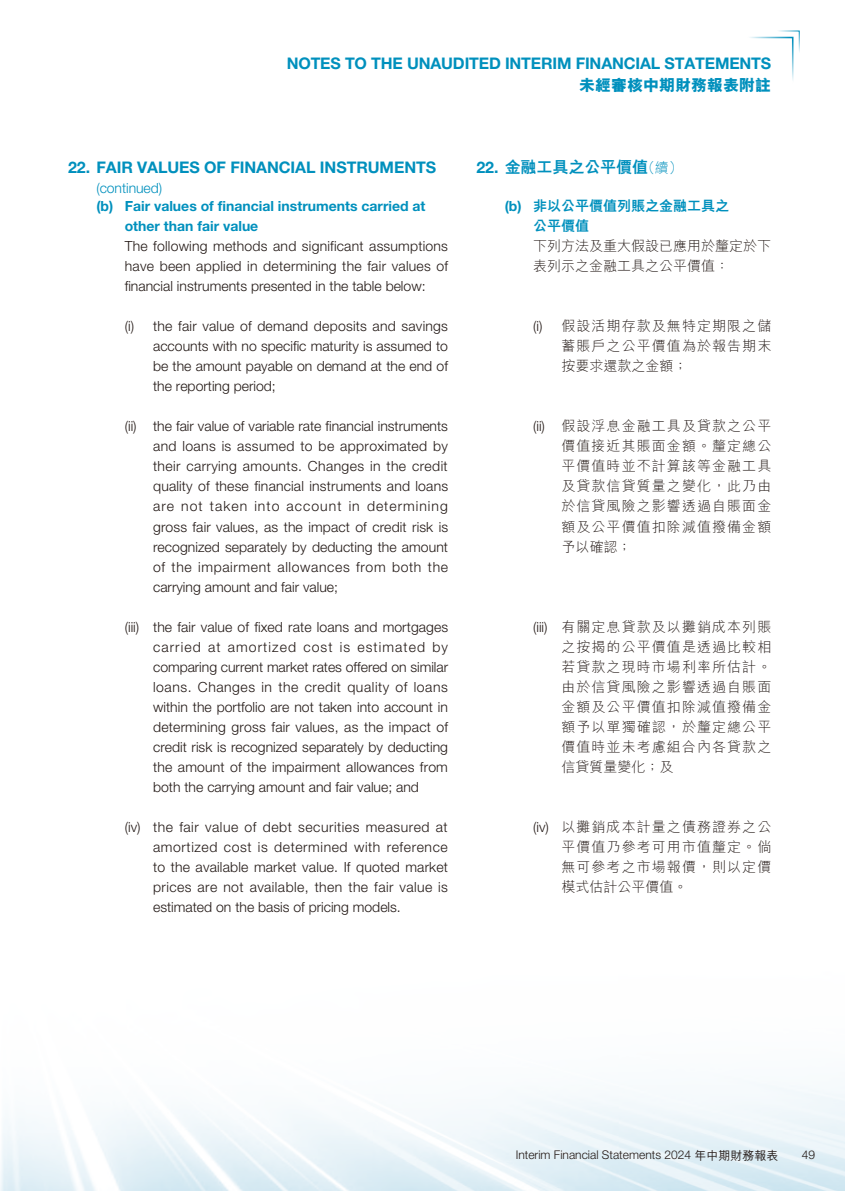
<style>
.page{position:relative;width:845px;height:1191px;background:#fff}
.page>*{position:absolute;margin:0;border:0;box-sizing:border-box;transform-origin:0 0}
.t1{font:700 16px "Helvetica Neue LT Std";letter-spacing:-.01em;color:#0090bd}
.t2{font:800 16px "M Hei HK";letter-spacing:-.005em;color:#0090bd}
.t3{font:800 16px "M Hei HK";color:#0090bd}
.t4{font:300 14px/20px "Helvetica Neue LT Std";color:#231916;text-align:justify}
.t5{font:300 14px/20px "M Hei HK";letter-spacing:.075em;color:#231916;text-align:justify}
.t6{font:700 14px/20px "Helvetica Neue LT Std";color:#0090bd}
.t7{font:300 14px/20px "M Hei HK";color:#231916}
.t8{font:800 14px/20px "M Hei HK";color:#0090bd}
.t9{font:300 14px "Helvetica Neue LT Std";letter-spacing:-.005em;color:#0090bd}
.t10{font:300 12px "Helvetica Neue LT Std";color:#231916}
.s1{font-family:"Helvetica Neue LT Std";font-weight:700}
.s2{font-weight:300;font-size:14px}
.s3{font-family:"Helvetica Neue LT Std"}
.s4{font-family:"M Hei HK";font-weight:500}
</style>
<div class="page">
<svg style="left:750px;top:30px;width:50px;height:50px"></svg>
<p class="t1" style="left:287px;top:53px;width:486px">NOTES TO THE UNAUDITED INTERIM FINANCIAL STATEMENTS</p>
<p class="t3" style="left:579px;top:77px;width:193px">未經審核中期財務報表附註</p>
<p class="t1" style="left:68px;top:157px;width:370px">22. FAIR VALUES OF FINANCIAL INSTRUMENTS</p>
<p class="t9" style="left:96px;top:179px;width:67px">(continued)</p>
<p class="t6" style="left:125px;top:196px;width:302px;text-indent:-28px">(b) Fair values of financial instruments carried at other than fair value</p>
<p class="t4" style="left:125px;top:236px;width:325px">The following methods and significant assumptions have been applied in determining the fair values of financial instruments presented in the table below:</p>
<p class="t4" style="left:153px;top:316px;width:296px;text-indent:-28px">(i) the fair value of demand deposits and savings accounts with no specific maturity is assumed to be the amount payable on demand at the end of the reporting period;</p>
<p class="t4" style="left:153px;top:416px;width:296px;text-indent:-28px">(ii) the fair value of variable rate financial instruments and loans is assumed to be approximated by their carrying amounts. Changes in the credit quality of these financial instruments and loans are not taken into account in determining gross fair values, as the impact of credit risk is recognized separately by deducting the amount of the impairment allowances from both the carrying amount and fair value;</p>
<p class="t4" style="left:153px;top:616px;width:296px;text-indent:-28px">(iii) the fair value of fixed rate loans and mortgages carried at amortized cost is estimated by comparing current market rates offered on similar loans. Changes in the credit quality of loans within the portfolio are not taken into account in determining gross fair values, as the impact of credit risk is recognized separately by deducting the amount of the impairment allowances from both the carrying amount and fair value; and</p>
<p class="t4" style="left:153px;top:816px;width:296px;text-indent:-28px">(iv) the fair value of debt securities measured at amortized cost is determined with reference to the available market value. If quoted market prices are not available, then the fair value is estimated on the basis of pricing models.</p>
<p class="t2" style="left:476px;top:159px;width:208px"><span class="s1">22.</span> 金融工具之公平價值<span class="s2">（續）</span></p>
<p class="t8" style="left:533px;top:196px;width:197px;text-indent:-28px"><span class="s1">(b)</span> 非以公平價值列賬之金融工具之公平價值</p>
<p class="t7" style="left:533px;top:236px;width:240px">下列方法及重大假設已應用於釐定於下表列示之金融工具之公平價值：</p>
<p class="t5" style="left:561px;top:316px;width:211px;text-indent:-28px"><span class="s3">(i)</span> 假設活期存款及無特定期限之儲蓄賬戶之公平價值為於報告期末按要求還款之金額；</p>
<p class="t5" style="left:561px;top:416px;width:211px;text-indent:-28px"><span class="s3">(ii)</span> 假設浮息金融工具及貸款之公平價值接近其賬面金額。釐定總公平價值時並不計算該等金融工具及貸款信貸質量之變化，此乃由於信貸風險之影響透過自賬面金額及公平價值扣除減值撥備金額予以確認；</p>
<p class="t5" style="left:561px;top:616px;width:211px;text-indent:-28px"><span class="s3">(iii)</span> 有關定息貸款及以攤銷成本列賬之按揭的公平價值是透過比較相若貸款之現時市場利率所估計。由於信貸風險之影響透過自賬面金額及公平價值扣除減值撥備金額予以單獨確認，於釐定總公平價值時並未考慮組合內各貸款之信貸質量變化；及</p>
<p class="t5" style="left:561px;top:816px;width:211px;text-indent:-28px"><span class="s3">(iv)</span> 以攤銷成本計量之債務證券之公平價值乃參考可用市值釐定。倘無可參考之市場報價，則以定價模式估計公平價值。</p>
<p class="t10" style="left:516px;top:1147px;width:264px">Interim Financial Statements 2024 <span class="s4">年中期財務報表</span></p>
<p class="t10" style="left:802px;top:1147px;width:15px">49</p>
</div>
